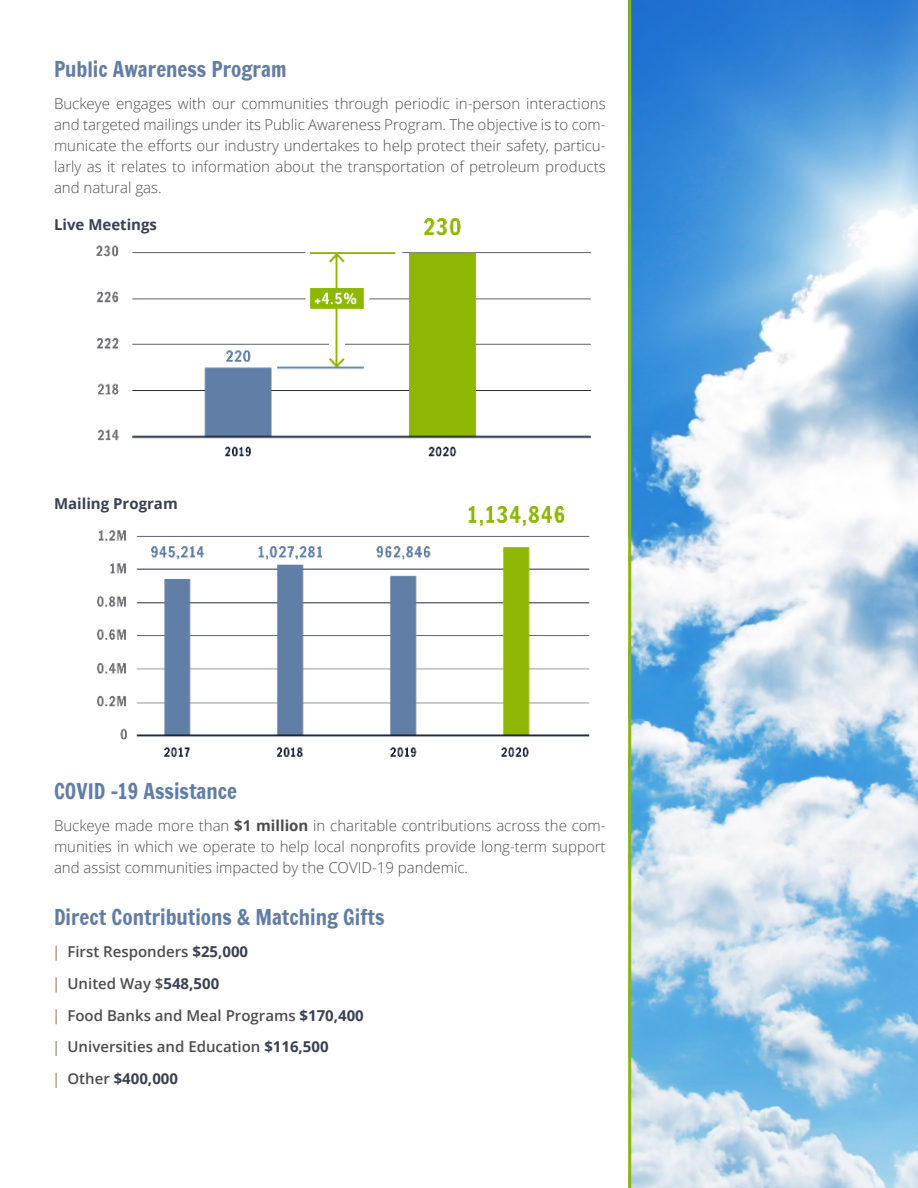
<style>
.page{position:relative;width:918px;height:1188px;background:#fff}
.page>*{position:absolute;margin:0;border:0;box-sizing:border-box;transform-origin:0 0}
.t1{font:21px "Francois One";color:#617da6}
.t2{font:300 15px/21px "Open Sans";color:#4b4c4d;text-align:justify}
.t3{font:600 15px/31.8px "Open Sans";color:#4b4c4d}
.t4{font:700 15px "Open Sans";color:#384052}
.s1{font-weight:700}
.s2{font-weight:700;color:#384052}
</style>
<div class="page">
<svg style="left:55px;top:946px;width:2px;height:15px"></svg>
<svg style="left:55px;top:977px;width:2px;height:15px"></svg>
<svg style="left:55px;top:1009px;width:2px;height:15px"></svg>
<svg style="left:55px;top:1041px;width:2px;height:15px"></svg>
<svg style="left:55px;top:1073px;width:2px;height:15px"></svg>
<img style="left:97px;top:506px;width:493px;height:251px">
<img style="left:96px;top:218px;width:495px;height:239px">
<svg style="left:628px;top:0;width:290px;height:1188px"></svg>
<h1 class="t1" style="left:54px;top:55px;width:234px">Public Awareness Program</h1>
<p class="t2" style="left:54px;top:94px;width:553px">Buckeye engages with our communities through periodic in-person interactions and targeted mailings under its Public Awareness Program. The objective is to com&shy;municate the efforts our industry undertakes to help protect their safety, particu&shy;larly as it relates to information about the transportation of petroleum products and natural gas.</p>
<p class="t4" style="left:54px;top:219px;width:105px">Live Meetings</p>
<p class="t4" style="left:54px;top:497px;width:125px">Mailing Program</p>
<h1 class="t1" style="left:54px;top:777px;width:185px">COVID -19 Assistance</h1>
<p class="t2" style="left:54px;top:817px;width:553px">Buckeye made more than <span class="s1">$1 million</span> in charitable contributions across the com&shy;munities in which we operate to help local nonprofits provide long-term support and assist communities impacted by the COVID-19 pandemic.</p>
<h1 class="t1" style="left:54px;top:903px;width:332px">Direct Contributions &amp; Matching Gifts</h1>
<p class="t3" style="left:68px;top:937px;width:298px">First Responders <span class="s2">$25,000<br></span>United Way $<span class="s2">548,500<br></span>Food Banks and Meal Programs <span class="s2">$170,400<br></span>Universities and Education <span class="s2">$116,500<br></span>Other <span class="s2">$400,000</span></p>
</div>
